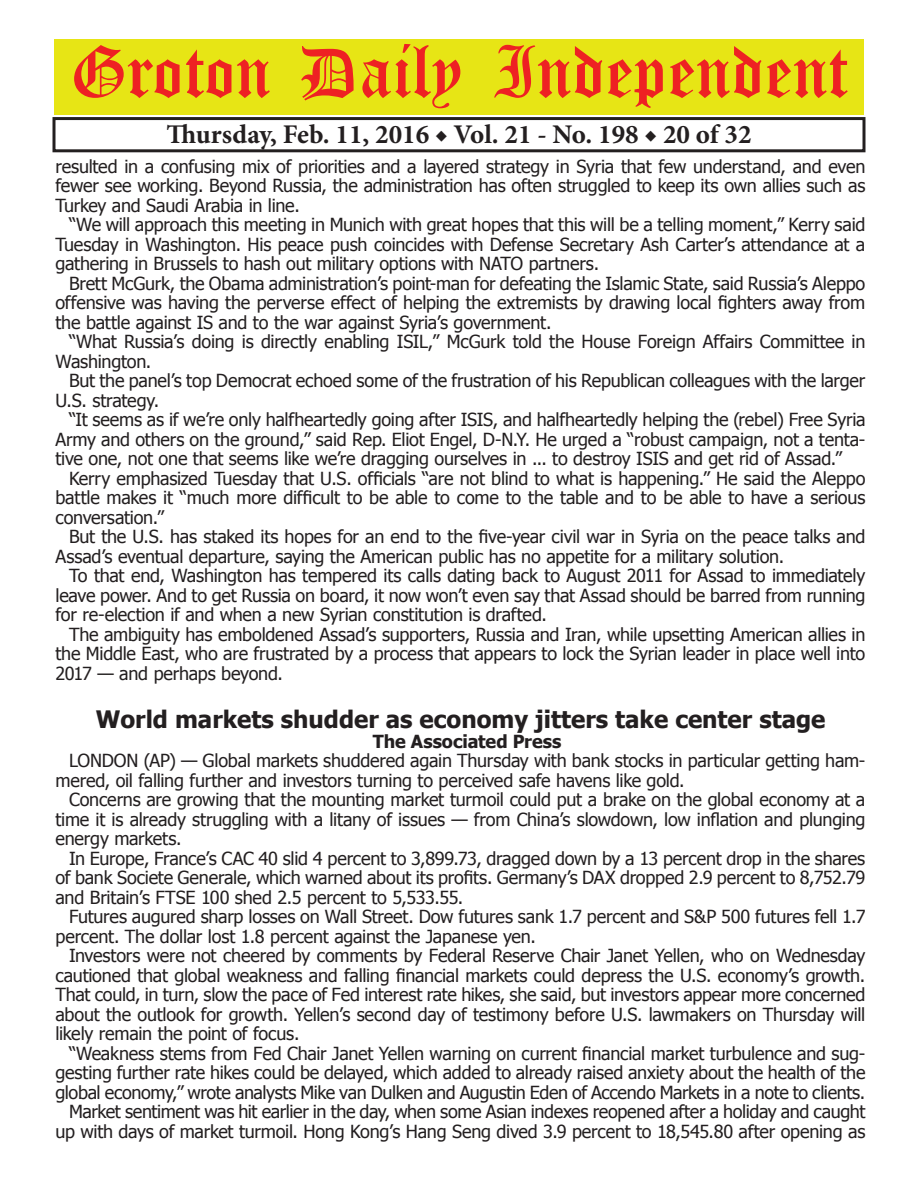
<style>
.page{position:relative;width:918px;height:1188px;background:#fff}
.page>*{position:absolute;margin:0;border:0;box-sizing:border-box;transform-origin:0 0}
.t1{font:54px "Old English Five";color:#ee2123}
.t2{font:700 27px "Minion Pro";color:#231f20}
.t3{font:700 24px "Tahoma";color:#231f20}
.t4{font:18px/19.5px "Tahoma";letter-spacing:-.015em;color:#231f20;text-align:justify}
.t5{font:700 18px "Tahoma";letter-spacing:-.005em;color:#231f20}
</style>
<div class="page">
<div style="left:52px;top:117px;width:814px;height:35px;border:3px solid #231f20"></div>
<div style="left:54px;top:40px;width:810px;height:75px;background:#e7e515"></div>
<h1 class="t1" style="left:70px;top:47px;width:779px">Groton Daily Independent</h1>
<h2 class="t2" style="left:166px;top:116px;width:587px">Thursday, Feb. 11, 2016 ◆ Vol. 21 - No. 198 ◆ 20 of 32</h2>
<p class="t4" style="left:56px;top:156px;width:811px">resulted in a confusing mix of priorities and a layered strategy in Syria that few understand, and even fewer see working. Beyond Russia, the administration has often struggled to keep its own allies such as Turkey and Saudi Arabia in line.</p>
<p class="t4" style="left:56px;top:214px;width:812px;text-indent:14px">“We will approach this meeting in Munich with great hopes that this will be a telling moment,” Kerry said Tuesday in Washington. His peace push coincides with Defense Secretary Ash Carter’s attendance at a gathering in Brussels to hash out military options with NATO partners.</p>
<p class="t4" style="left:56px;top:273px;width:811px;text-indent:14px">Brett McGurk, the Obama administration’s point-man for defeating the Islamic State, said Russia’s Aleppo offensive was having the perverse effect of helping the extremists by drawing local fighters away from the battle against IS and to the war against Syria’s government.</p>
<p class="t4" style="left:56px;top:331px;width:811px;text-indent:14px">“What Russia’s doing is directly enabling ISIL,” McGurk told the House Foreign Affairs Committee in<br>Washington.</p>
<p class="t4" style="left:56px;top:370px;width:811px;text-indent:14px">But the panel’s top Democrat echoed some of the frustration of his Republican colleagues with the larger<br>U.S. strategy.</p>
<p class="t4" style="left:56px;top:409px;width:812px;text-indent:14px">“It seems as if we’re only halfheartedly going after ISIS, and halfheartedly helping the (rebel) Free Syria Army and others on the ground,” said Rep. Eliot Engel, D-N.Y. He urged a “robust campaign, not a tenta&shy;tive one, not one that seems like we’re dragging ourselves in ... to destroy ISIS and get rid of Assad.”</p>
<p class="t4" style="left:56px;top:468px;width:812px;text-indent:14px">Kerry emphasized Tuesday that U.S. officials “are not blind to what is happening.” He said the Aleppo battle makes it “much more difficult to be able to come to the table and to be able to have a serious conversation.”</p>
<p class="t4" style="left:56px;top:526px;width:812px;text-indent:14px">But the U.S. has staked its hopes for an end to the five-year civil war in Syria on the peace talks and<br>Assad’s eventual departure, saying the American public has no appetite for a military solution.</p>
<p class="t4" style="left:56px;top:565px;width:812px;text-indent:14px">To that end, Washington has tempered its calls dating back to August 2011 for Assad to immediately leave power. And to get Russia on board, it now won’t even say that Assad should be barred from running for re-election if and when a new Syrian constitution is drafted.</p>
<p class="t4" style="left:56px;top:624px;width:811px;text-indent:14px">The ambiguity has emboldened Assad’s supporters, Russia and Iran, while upsetting American allies in the Middle East, who are frustrated by a process that appears to lock the Syrian leader in place well into 2017 — and perhaps beyond.</p>
<h3 class="t3" style="left:96px;top:703px;width:731px">World markets shudder as economy jitters take center stage</h3>
<p class="t5" style="left:373px;top:729px;width:190px">The Associated Press</p>
<p class="t4" style="left:56px;top:750px;width:812px;text-indent:14px">LONDON (AP) — Global markets shuddered again Thursday with bank stocks in particular getting ham&shy;mered, oil falling further and investors turning to perceived safe havens like gold.</p>
<p class="t4" style="left:56px;top:789px;width:811px;text-indent:14px">Concerns are growing that the mounting market turmoil could put a brake on the global economy at a time it is already struggling with a litany of issues — from China’s slowdown, low inflation and plunging energy markets.</p>
<p class="t4" style="left:56px;top:848px;width:811px;text-indent:14px">In Europe, France’s CAC 40 slid 4 percent to 3,899.73, dragged down by a 13 percent drop in the shares of bank Societe Generale, which warned about its profits. Germany’s DAX dropped 2.9 percent to 8,752.79 and Britain’s FTSE 100 shed 2.5 percent to 5,533.55.</p>
<p class="t4" style="left:56px;top:906px;width:812px;text-indent:14px">Futures augured sharp losses on Wall Street. Dow futures sank 1.7 percent and S&amp;P 500 futures fell 1.7 percent. The dollar lost 1.8 percent against the Japanese yen.</p>
<p class="t4" style="left:56px;top:945px;width:812px;text-indent:14px">Investors were not cheered by comments by Federal Reserve Chair Janet Yellen, who on Wednesday cautioned that global weakness and falling financial markets could depress the U.S. economy’s growth.<br>That could, in turn, slow the pace of Fed interest rate hikes, she said, but investors appear more concerned about the outlook for growth. Yellen’s second day of testimony before U.S. lawmakers on Thursday will likely remain the point of focus.</p>
<p class="t4" style="left:56px;top:1043px;width:812px;text-align:right">“Weakness stems from Fed Chair Janet Yellen warning on current financial market turbulence and sug&shy;gesting further rate hikes could be delayed, which added to already raised anxiety about the health of the global economy,” wrote analysts Mike van Dulken and Augustin Eden of Accendo Markets in a note to clients.<br>Market sentiment was hit earlier in the day, when some Asian indexes reopened after a holiday and caught up with days of market turmoil. Hong Kong’s Hang Seng dived 3.9 percent to 18,545.80 after opening as</p>
</div>
